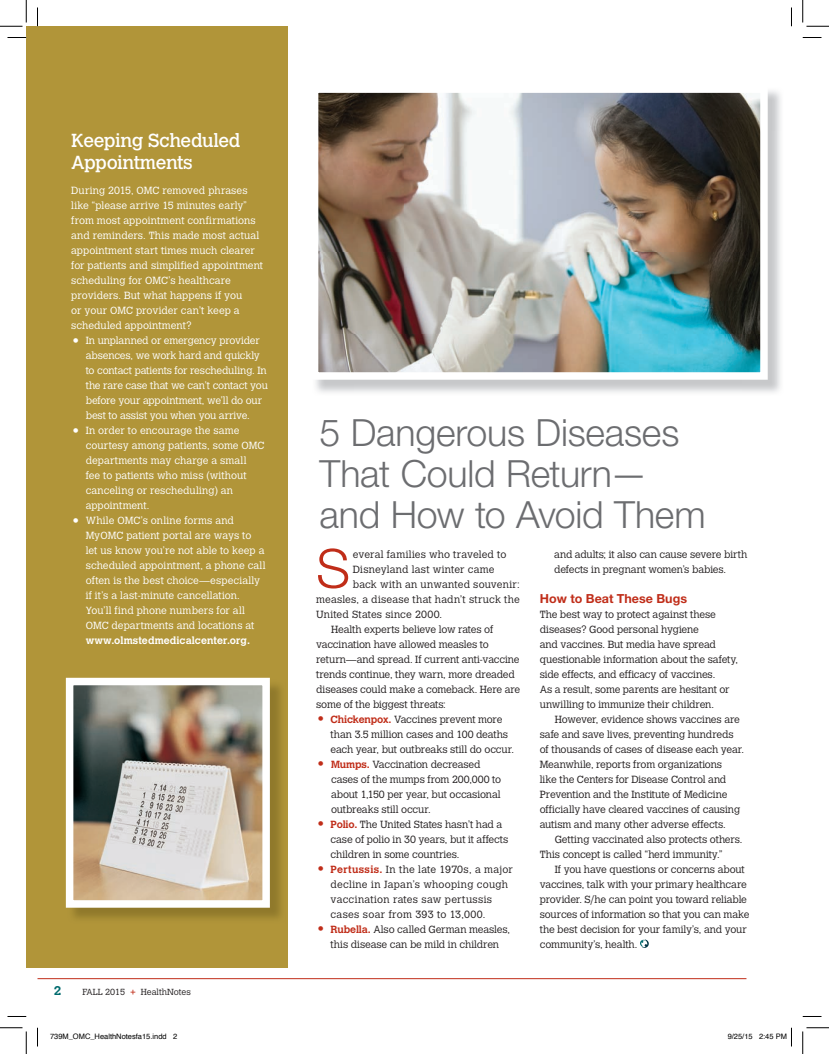
<style>
.page{position:relative;width:829px;height:1054px;background:#fff}
.page>*{position:absolute;margin:0;border:0;box-sizing:border-box;transform-origin:0 0}
.t1{font:300 53.88px "Helvetica Neue LT Std";color:#c02d19}
.t2{font:300 37.5px/41.2px "Helvetica Neue LT Std";letter-spacing:-.005em;color:#6c6d70}
.t3{font:18.75px/22.5px "Calvert MT Std";letter-spacing:-.025em;color:#fff}
.t4{font:700 12.5px "Helvetica Neue LT Std";color:#c02d19}
.t5{font:700 12.5px "Calvert MT Std";color:#006b6e}
.t6{font:300 10.25px/15px "Calvert MT Std";letter-spacing:-.01em;color:#231f20}
.t7{font:300 10.25px/15px "Calvert MT Std";color:#fff}
.t8{font:300 10.25px/15px "Calvert MT Std";letter-spacing:.025em;color:#231f20}
.t9{font:300 10.25px "Calvert MT Std";letter-spacing:.02em;color:#231f20}
.t10{font:700 10.25px "Calvert MT Std";letter-spacing:.005em;color:#fff}
.t11{font:300 10.25px "Calvert MT Std";letter-spacing:.01em;color:#231f20}
.t12{font:300 10.25px "Calvert MT Std";letter-spacing:.015em;color:#231f20}
.t13{font:300 8.75px "Calvert MT Std";color:#231f20}
.t14{font:7.5px "Helvetica";color:#000}
.s1{font-size:18.75px}
.s2{font-weight:400;color:#c02d19}
.s3{font-size:18.75px;color:#c02d19}
.s4{font-weight:700;color:#c02d19}
</style>
<div class="page">
<img style="left:767px;top:91px;width:14px;height:40px">
<img style="left:741px;top:131px;width:40px;height:262px">
<img style="left:320px;top:94px;width:438px;height:277px">
<div style="left:311px;top:85px;width:456px;height:295px;border:8px solid #fff"></div>
<div style="left:26px;top:26px;width:262px;height:942px;background:#b19539"></div>
<hr style="left:38px;top:978px;width:708px;height:1px;background:#c02d19">
<img style="left:75px;top:687px;width:186px;height:212px">
<div style="left:66px;top:678px;width:204px;height:230px;border:8px solid #fff"></div>
<svg style="left:640px;top:939px;width:9px;height:9px"></svg>
<svg style="left:8px;top:37px;width:18px;height:1px"></svg>
<svg style="left:802px;top:37px;width:19px;height:1px"></svg>
<svg style="left:8px;top:1016px;width:18px;height:1px"></svg>
<svg style="left:802px;top:1016px;width:19px;height:1px"></svg>
<svg style="left:37px;top:8px;width:1px;height:18px"></svg>
<svg style="left:37px;top:1028px;width:1px;height:18px"></svg>
<svg style="left:791px;top:8px;width:1px;height:18px"></svg>
<svg style="left:0;top:0;width:27px;height:27px"></svg>
<svg style="left:0;top:1027px;width:27px;height:27px"></svg>
<svg style="left:802px;top:0;width:27px;height:27px"></svg>
<svg style="left:802px;top:1027px;width:27px;height:27px"></svg>
<svg style="left:791px;top:1028px;width:1px;height:18px"></svg>
<h3 class="t3" style="left:71px;top:129px;width:171px">Keeping Scheduled<br>Appointments</h3>
<p class="t7" style="left:71px;top:183px;width:193px">During 2015, OMC removed phrases like “please arrive 15 minutes early” from most appointment confirmations and reminders. This made most actual appointment start times much clearer for patients and simplified appointment scheduling for OMC’s healthcare providers. But what happens if you<br>or your OMC provider can’t keep a scheduled appointment?</p>
<p class="t7" style="left:86px;top:333px;width:184px;text-indent:-14px"><span class="s1">•</span> In unplanned or emergency provider absences, we work hard and quickly to contact patients for rescheduling. In the rare case that we can’t contact you before your appointment, we’ll do our best to assist you when you arrive.</p>
<p class="t7" style="left:86px;top:423px;width:180px;text-indent:-14px"><span class="s1">•</span> In order to encourage the same courtesy among patients, some OMC departments may charge a small<br>fee to patients who miss (without canceling or rescheduling) an appointment.</p>
<p class="t7" style="left:86px;top:513px;width:181px;text-indent:-14px"><span class="s1">•</span> While OMC’s online forms and MyOMC patient portal are ways to let us know you’re not able to keep a scheduled appointment, a phone call often is the best choice—especially if it’s a last-minute cancellation.<br>You’ll find phone numbers for all OMC departments and locations at</p>
<p class="t10" style="left:86px;top:634px;width:166px">www.olmstedmedicalcenter.org.</p>
<p class="t5" style="left:54px;top:983px;width:9px">2</p>
<p class="t13" style="left:82px;top:987px;width:110px">FALL 2015 <span class="s2">+</span> HealthNotes</p>
<h2 class="t2" style="left:319px;top:411px;width:387px">5 Dangerous Diseases<br>That Could Return— and How to Avoid Them</h2>
<h1 class="t1" style="left:316px;top:535px;width:35px">S</h1>
<p class="t11" style="left:353px;top:548px;width:155px">everal families who traveled to</p>
<p class="t6" style="left:554px;top:547px;width:195px">and adults; it also can cause severe birth defects in pregnant women’s babies.</p>
<p class="t4" style="left:540px;top:590px;width:149px">How to Beat These Bugs</p>
<p class="t6" style="left:540px;top:607px;width:200px">The best way to protect against these diseases? Good personal hygiene<br>and vaccines. But media have spread questionable information about the safety, side effects, and efficacy of vaccines.<br>As a result, some parents are hesitant or unwilling to immunize their children.</p>
<p class="t6" style="left:540px;top:712px;width:206px;text-indent:15px">However, evidence shows vaccines are safe and save lives, preventing hundreds of thousands of cases of disease each year.<br>Meanwhile, reports from organizations<br>like the Centers for Disease Control and Prevention and the Institute of Medicine officially have cleared vaccines of causing autism and many other adverse effects.</p>
<p class="t6" style="left:540px;top:832px;width:204px;text-indent:15px">Getting vaccinated also protects others.<br>This concept is called “herd immunity.”</p>
<p class="t6" style="left:540px;top:862px;width:211px;text-indent:15px">If you have questions or concerns about vaccines, talk with your primary healthcare provider. S/he can point you toward reliable sources of information so that you can make the best decision for your family’s, and your community’s, health.</p>
<p class="t9" style="left:353px;top:563px;width:143px">Disneyland last winter came</p>
<p class="t12" style="left:353px;top:578px;width:168px">back with an unwanted souvenir:</p>
<p class="t9" style="left:316px;top:593px;width:205px">measles, a disease that hadn’t struck the</p>
<p class="t9" style="left:316px;top:608px;width:128px">United States since 2000.</p>
<p class="t6" style="left:331px;top:622px;width:164px">Health experts believe low rates of</p>
<p class="t6" style="left:316px;top:637px;width:174px">vaccination have allowed measles to</p>
<p class="t6" style="left:316px;top:652px;width:205px">return—and spread. If current anti-vaccine</p>
<p class="t6" style="left:316px;top:667px;width:200px">trends continue, they warn, more dreaded</p>
<p class="t6" style="left:316px;top:682px;width:206px">diseases could make a comeback. Here are</p>
<p class="t6" style="left:316px;top:697px;width:131px">some of the biggest threats:</p>
<p class="t6" style="left:331px;top:712px;width:185px;text-indent:-14px"><span class="s3">•</span> <span class="s4">Chickenpox.</span> Vaccines prevent more than 3.5 million cases and 100 deaths each year, but outbreaks still do occur.</p>
<p class="t6" style="left:331px;top:757px;width:171px;text-indent:-15px"><span class="s3">•</span> <span class="s4">Mumps.</span> Vaccination decreased cases of the mumps from 200,000 to about 1,150 per year, but occasional outbreaks still occur.</p>
<p class="t6" style="left:331px;top:817px;width:179px;text-indent:-14px"><span class="s3">•</span> <span class="s4">Polio.</span> The United States hasn’t had a case of polio in 30 years, but it affects children in some countries.</p>
<p class="t8" style="left:331px;top:862px;width:184px;text-indent:-14px"><span class="s3">•</span> <span class="s4">Pertussis.</span> In the late 1970s, a major decline in Japan’s whooping cough vaccination rates saw pertussis cases soar from 393 to 13,000.</p>
<p class="t6" style="left:316px;top:922px;width:195px;text-align:center"><span class="s3">•</span> <span class="s4">Rubella.</span> Also called German measles, this disease can be mild in children</p>
<p class="t14" style="left:50px;top:1030px;width:129px">739M_OMC_HealthNotesfa15.indd 2</p>
<p class="t14" style="left:728px;top:1030px;width:61px">9/25/15 2:45 PM</p>
</div>
